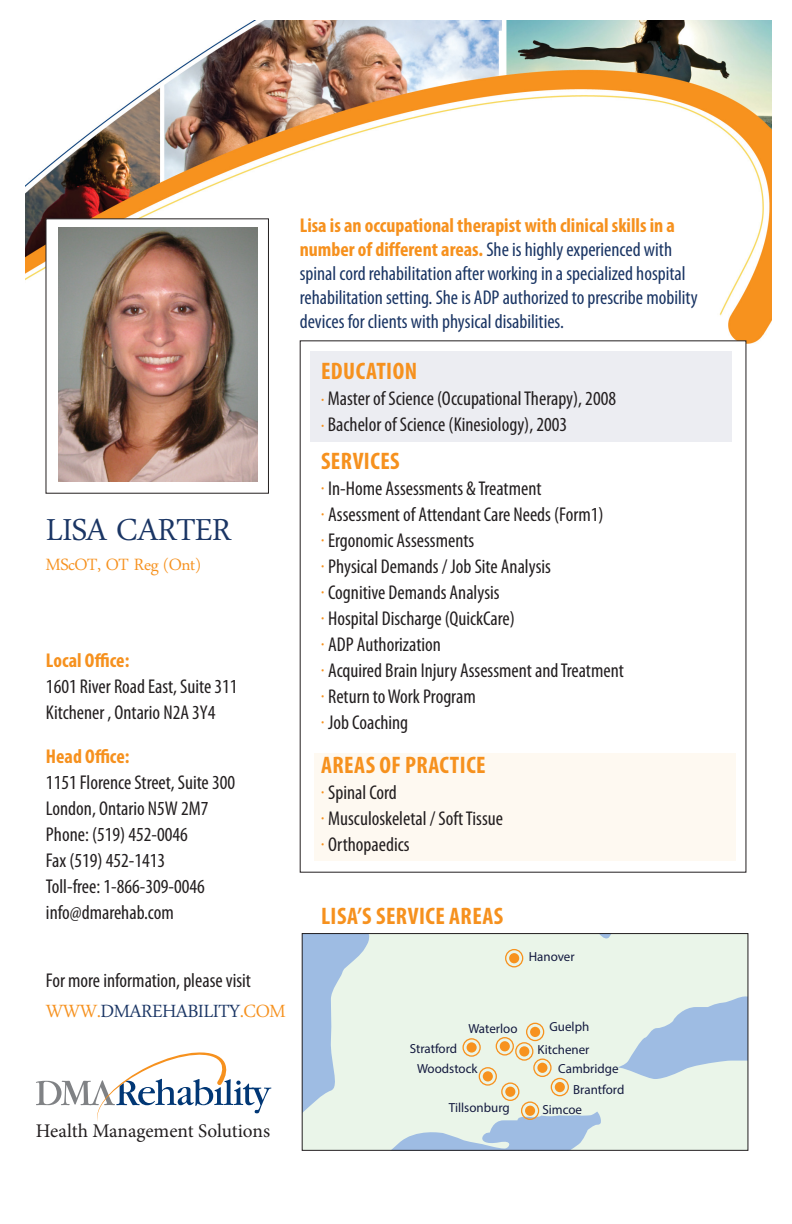
<style>
.page{position:relative;width:792px;height:1224px;background:#fff}
.page>*{position:absolute;margin:0;border:0;box-sizing:border-box;transform-origin:0 0}
.t1{font:44.6px "Daun Penh";letter-spacing:-.02em;color:#1a3564}
.t2{font:26px "Daun Penh";letter-spacing:-.02em;color:#1a3564}
.t3{font:700 condensed 24px "Myriad Pro";letter-spacing:.02em;color:#f6911e}
.t4{font:24px "Daun Penh";letter-spacing:-.02em;color:#f6911e}
.t5{font:condensed 20px/26px "Myriad Pro";color:#231f20}
.t6{font:condensed 20px/24px "Myriad Pro";color:#1a3564}
.t7{font:19.4px "Minion Pro";letter-spacing:-.005em;color:#231f20}
.t8{font:13.2px/20.4px "Myriad Pro";color:#141a3f}
.s1{font-weight:700;color:#f6911e}
.s2{color:#f6911e}
</style>
<div class="page">
<img style="left:26px;top:21px;width:746px;height:332px">
<div style="left:300px;top:340px;width:446px;height:533px;background:#fff"></div>
<div style="left:46px;top:218px;width:223px;height:276px;background:#fff;border:1px solid #231f20"></div>
<div style="left:310px;top:352px;width:422px;height:90px;background:#ecedf2"></div>
<img style="left:58px;top:228px;width:200px;height:254px">
<div style="left:314px;top:753px;width:422px;height:108px;background:#fef9f1"></div>
<svg style="left:36px;top:1052px;width:235px;height:69px"></svg>
<svg style="left:304px;top:935px;width:442px;height:214px;background:#dceae7"></svg>
<div style="left:519px;top:1046px;width:10px;height:11px;background:#f7921e;border-radius:50%"></div>
<div style="left:515px;top:1042px;width:18px;height:19px;border:1px solid #f7921e;border-radius:50%"></div>
<div style="left:530px;top:1027px;width:10px;height:10px;background:#f7921e;border-radius:50%"></div>
<div style="left:526px;top:1023px;width:18px;height:18px;border:1px solid #f7921e;border-radius:50%"></div>
<div style="left:467px;top:1042px;width:10px;height:11px;background:#f7921e;border-radius:50%"></div>
<div style="left:462px;top:1038px;width:19px;height:19px;border:1px solid #f7921e;border-radius:50%"></div>
<div style="left:483px;top:1071px;width:10px;height:11px;background:#f7921e;border-radius:50%"></div>
<div style="left:479px;top:1067px;width:18px;height:19px;border:1px solid #f7921e;border-radius:50%"></div>
<div style="left:555px;top:1082px;width:10px;height:10px;background:#f7921e;border-radius:50%"></div>
<div style="left:551px;top:1078px;width:18px;height:18px;border:1px solid #f7921e;border-radius:50%"></div>
<div style="left:525px;top:1106px;width:10px;height:10px;background:#f7921e;border-radius:50%"></div>
<div style="left:521px;top:1101px;width:18px;height:19px;border:1px solid #f7921e;border-radius:50%"></div>
<div style="left:500px;top:1041px;width:10px;height:10px;background:#f7921e;border-radius:50%"></div>
<div style="left:496px;top:1037px;width:18px;height:19px;border:1px solid #f7921e;border-radius:50%"></div>
<div style="left:537px;top:1063px;width:10px;height:10px;background:#f7921e;border-radius:50%"></div>
<div style="left:533px;top:1059px;width:19px;height:18px;border:1px solid #f7921e;border-radius:50%"></div>
<div style="left:505px;top:1087px;width:10px;height:10px;background:#f7921e;border-radius:50%"></div>
<div style="left:501px;top:1082px;width:18px;height:19px;border:1px solid #f7921e;border-radius:50%"></div>
<div style="left:509px;top:953px;width:10px;height:10px;background:#f7921e;border-radius:50%"></div>
<div style="left:505px;top:949px;width:18px;height:18px;border:1px solid #f7921e;border-radius:50%"></div>
<div style="left:302px;top:933px;width:446px;height:218px;border:1px solid #231f20"></div>
<p class="t1" style="left:46px;top:498px;width:187px">LISA CARTER</p>
<p class="t4" style="left:46px;top:547px;width:156px">MScOT, OT Reg (Ont)</p>
<p class="t5" style="left:46px;top:647px;width:193px"><span class="s1">Local Office:<br></span>1601 River Road East, Suite 311<br>Kitchener , Ontario N2A 3Y4</p>
<p class="t5" style="left:46px;top:743px;width:191px"><span class="s1">Head Office:<br></span>1151 Florence Street, Suite 300<br>London, Ontario N5W 2M7<br>Phone: (519) 452-0046<br>Fax (519) 452-1413<br>Toll-free: 1-866-309-0046 info@dmarehab.com</p>
<p class="t5" style="left:46px;top:967px;width:207px">For more information, please visit</p>
<p class="t2" style="left:46px;top:993px;width:241px"><span class="s2">WWW.</span>DMAREHABILITY<span class="s2">.COM</span></p>
<p class="t7" style="left:36px;top:1118px;width:236px">Health Management Solutions</p>
<p class="t6" style="left:300px;top:213px;width:400px"><span class="s1">Lisa is an occupational therapist with clinical skills in a number of different areas.</span> She is highly experienced with spinal cord rehabilitation after working in a specialized hospital rehabilitation setting. She is ADP authorized to prescribe mobility devices for clients with physical disabilities.</p>
<p class="t3" style="left:321px;top:356px;width:98px">EDUCATION</p>
<p class="t5" style="left:321px;top:385px;width:297px"><span class="s2">·</span> Master of Science (Occupational Therapy), 2008 <span class="s2">·</span> Bachelor of Science (Kinesiology), 2003</p>
<p class="t3" style="left:321px;top:446px;width:80px">SERVICES</p>
<p class="t5" style="left:321px;top:475px;width:304px"><span class="s2">·</span> In-Home Assessments &amp; Treatment<br><span class="s2">·</span> Assessment of Attendant Care Needs (Form1)<br><span class="s2">·</span> Ergonomic Assessments<br><span class="s2">·</span> Physical Demands / Job Site Analysis<br><span class="s2">·</span> Cognitive Demands Analysis<br><span class="s2">·</span> Hospital Discharge (QuickCare)<br><span class="s2">·</span> ADP Authorization<br><span class="s2">·</span> Acquired Brain Injury Assessment and Treatment <span class="s2">·</span> Return to Work Program<br><span class="s2">·</span> Job Coaching</p>
<p class="t3" style="left:321px;top:750px;width:166px">AREAS OF PRACTICE</p>
<p class="t5" style="left:321px;top:779px;width:184px"><span class="s2">·</span> Spinal Cord<br><span class="s2">·</span> Musculoskeletal / Soft Tissue <span class="s2">·</span> Orthopaedics</p>
<p class="t3" style="left:321px;top:901px;width:184px">LISA’S SERVICE AREAS</p>
<p class="t8" style="left:529px;top:946px;width:47px">Hanover</p>
<p class="t8" style="left:468px;top:1019px;width:51px">Waterloo</p>
<p class="t8" style="left:417px;top:1038px;width:62px;text-indent:-7px">Stratford<br>Woodstock</p>
<p class="t8" style="left:449px;top:1097px;width:62px">Tillsonburg</p>
<p class="t8" style="left:550px;top:1016px;width:41px">Guelph</p>
<p class="t8" style="left:538px;top:1039px;width:53px">Kitchener</p>
<p class="t8" style="left:558px;top:1058px;width:62px">Cambridge</p>
<p class="t8" style="left:542px;top:1080px;width:83px;line-height:19.6px;text-indent:31px">Brantford<br>Simcoe</p>
</div>
